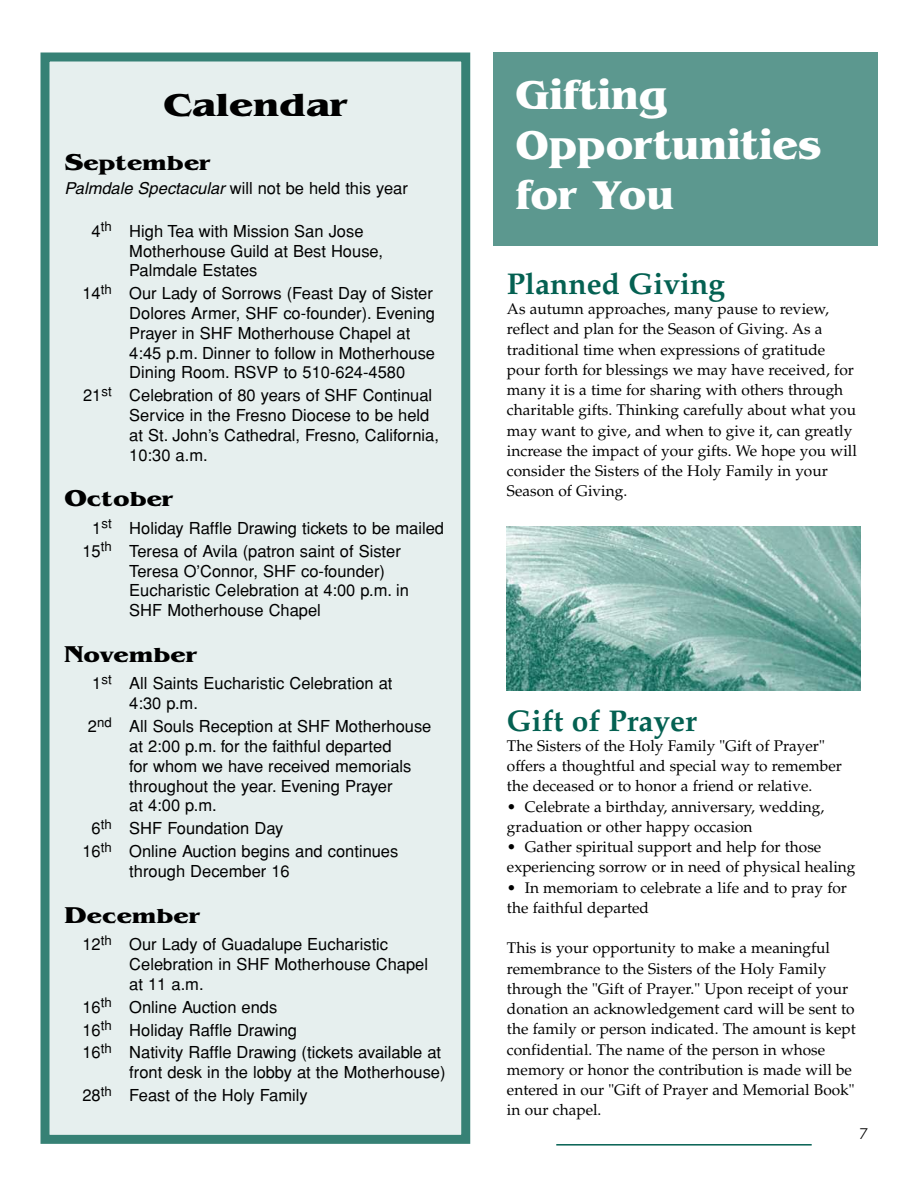
<style>
.page{position:relative;width:918px;height:1188px;background:#fff}
.page>*{position:absolute;margin:0;border:0;box-sizing:border-box;transform-origin:0 0}
.t1{font:700 42px/50.4px "Benguiat";color:#fff}
.t2{font:700 33px "Benguiat";color:#000;scale:1.2 1}
.t3{font:700 30px "Palatino";color:#046152}
.t4{font:700 21px "Benguiat";color:#000;scale:1.2 1}
.t5{font:16.5px/19.8px "Helvetica";color:#000}
.t6{font:15.45px/20.2px "Palatino";color:#000}
.t7{font:15px "Sans Serif Book FLF";color:#000}
.s1{font-size:24px}
.s2{font-style:italic}
</style>
<div class="page">
<hr style="left:556px;top:1144px;width:256px;height:2px;background:#046152">
<div style="left:45px;top:57px;width:421px;height:1082px;background:#e6efee"></div>
<div style="left:40px;top:52px;width:430px;height:1092px;border:9px solid #368175"></div>
<div style="left:493px;top:52px;width:385px;height:194px;background:#5c988f"></div>
<img style="left:507px;top:526px;width:354px;height:164px">
<h2 class="t2" style="left:164px;top:92px;width:155px">Calendar</h2>
<h3 class="t4" style="left:64px;top:155px;width:123px"><span class="s1">S</span>eptember</h3>
<p class="t5" style="left:64px;top:178px;width:345px"><span class="s2">Palmdale Spectacular</span> will not be held this year</p>
<p class="t5" style="left:129px;top:221px;width:255px;text-indent:-38px">4<sup>th</sup> High Tea with Mission San Jose<br>Motherhouse Guild at Best House,<br>Palmdale Estates</p>
<p class="t5" style="left:129px;top:284px;width:307px;text-indent:-47px">14<sup>th</sup> Our Lady of Sorrows (Feast Day of Sister Dolores Armer, SHF co-founder). Evening Prayer in SHF Motherhouse Chapel at 4:45 p.m. Dinner to follow in Motherhouse Dining Room. RSVP to 510-624-4580</p>
<p class="t5" style="left:129px;top:386px;width:311px;text-indent:-46px">21<sup>st</sup> Celebration of 80 years of SHF Continual Service in the Fresno Diocese to be held at St. John’s Cathedral, Fresno, California, 10:30 a.m.</p>
<h3 class="t4" style="left:64px;top:492px;width:92px"><span class="s1">O</span>ctober</h3>
<p class="t5" style="left:82px;top:517px;width:363px;line-height:23px;text-indent:10px">1<sup>st</sup> Holiday Raffle Drawing tickets to be mailed<br>15<sup>th</sup> Teresa of Avila (patron saint of Sister</p>
<p class="t5" style="left:129px;top:561px;width:281px">Teresa O’Connor, SHF co-founder)<br>Eucharistic Celebration at 4:00 p.m. in<br>SHF Motherhouse Chapel</p>
<h3 class="t4" style="left:64px;top:647px;width:112px"><span class="s1">N</span>ovember</h3>
<p class="t5" style="left:129px;top:674px;width:265px;text-indent:-37px">1<sup>st</sup> All Saints Eucharistic Celebration at<br>4:30 p.m.</p>
<p class="t5" style="left:129px;top:717px;width:304px;text-indent:-41px">2<sup>nd</sup> All Souls Reception at SHF Motherhouse at 2:00 p.m. for the faithful departed<br>for whom we have received memorials throughout the year. Evening Prayer<br>at 4:00 p.m.</p>
<p class="t5" style="left:82px;top:817px;width:317px;line-height:23px;text-indent:9px">6<sup>th</sup> SHF Foundation Day<br>16<sup>th</sup> Online Auction begins and continues</p>
<p class="t5" style="left:129px;top:861px;width:162px">through December 16</p>
<h3 class="t4" style="left:64px;top:908px;width:114px"><span class="s1">D</span>ecember</h3>
<p class="t5" style="left:129px;top:935px;width:300px;text-indent:-47px">12<sup>th</sup> Our Lady of Guadalupe Eucharistic<br>Celebration in SHF Motherhouse Chapel at 11 a.m.</p>
<p class="t5" style="left:82px;top:995px;width:360px;line-height:23px">16<sup>th</sup> Online Auction ends<br>16<sup>th</sup> Holiday Raffle Drawing<br>16<sup>th</sup> Nativity Raffle Drawing (tickets available at</p>
<p class="t5" style="left:82px;top:1061px;width:365px;line-height:23px;text-indent:47px">front desk in the lobby at the Motherhouse)<br>28<sup>th</sup> Feast of the Holy Family</p>
<h1 class="t1" style="left:516px;top:73px;width:307px">Gifting<br>Opportunities for You</h1>
<h3 class="t3" style="left:507px;top:272px;width:220px">Planned Giving</h3>
<p class="t6" style="left:507px;top:301px;width:351px">As autumn approaches, many pause to review, reflect and plan for the Season of Giving. As a traditional time when expressions of gratitude pour forth for blessings we may have received, for many it is a time for sharing with others through charitable gifts. Thinking carefully about what you may want to give, and when to give it, can greatly increase the impact of your gifts. We hope you will consider the Sisters of the Holy Family in your Season of Giving.</p>
<h3 class="t3" style="left:507px;top:709px;width:191px">Gift of Prayer</h3>
<p class="t6" style="left:507px;top:737px;width:336px">The Sisters of the Holy Family "Gift of Prayer" offers a thoughtful and special way to remember the deceased or to honor a friend or relative.</p>
<p class="t6" style="left:507px;top:798px;width:319px">• Celebrate a birthday, anniversary, wedding, graduation or other happy occasion</p>
<p class="t6" style="left:507px;top:838px;width:350px">• Gather spiritual support and help for those experiencing sorrow or in need of physical healing</p>
<p class="t6" style="left:507px;top:879px;width:342px">• In memoriam to celebrate a life and to pray for the faithful departed</p>
<p class="t6" style="left:507px;top:940px;width:350px">This is your opportunity to make a meaningful remembrance to the Sisters of the Holy Family through the "Gift of Prayer." Upon receipt of your donation an acknowledgement card will be sent to the family or person indicated. The amount is kept confidential. The name of the person in whose memory or honor the contribution is made will be entered in our "Gift of Prayer and Memorial Book" in our chapel.</p>
<p class="t7" style="left:860px;top:1125px;width:10px">7</p>
</div>
